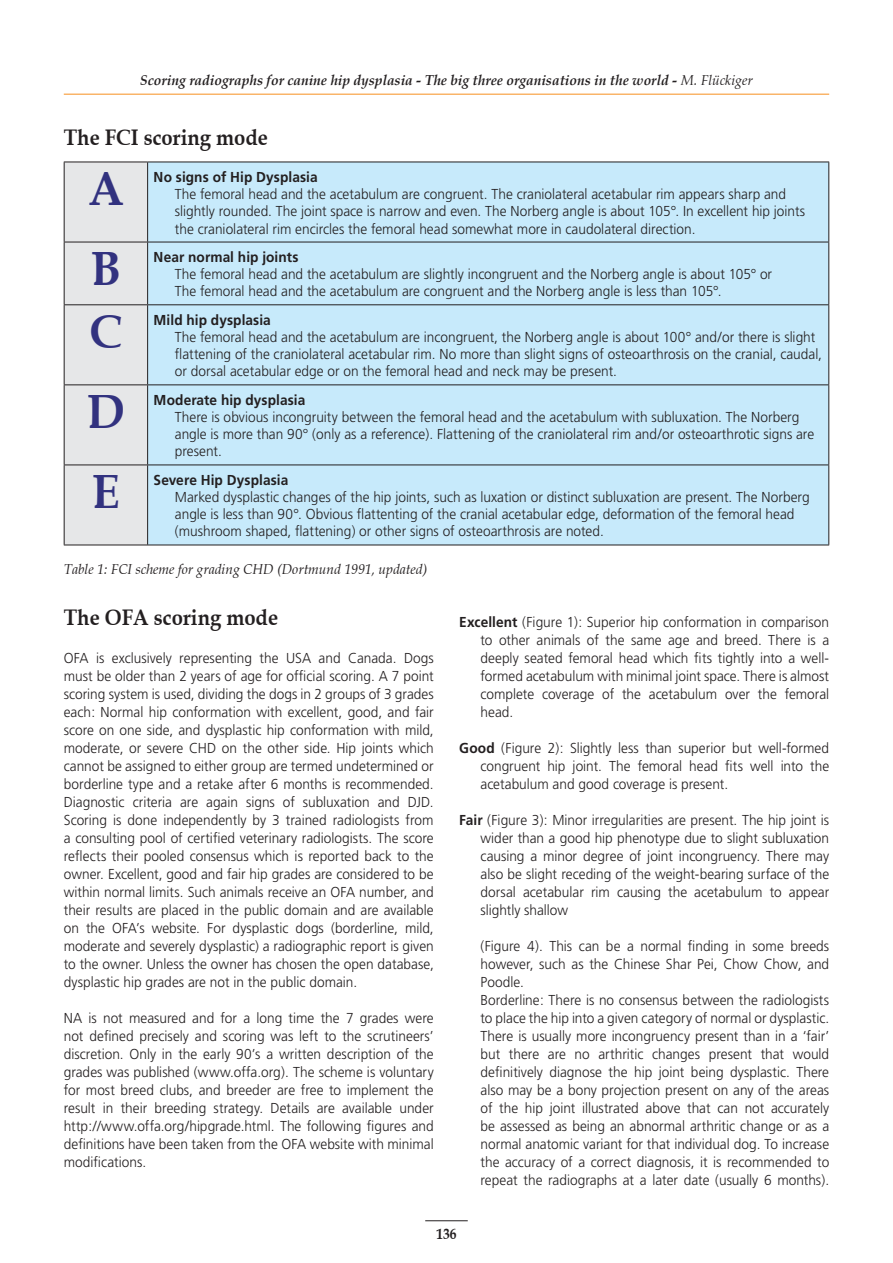
<style>
.page{position:relative;width:893px;height:1263px;background:#fff}
.page>*{position:absolute;margin:0;border:0;box-sizing:border-box;transform-origin:0 0}
.t1{font:700 48px "Book Antiqua";color:#32327f;scale:.95 1}
.t2{font:700 22.5px "Book Antiqua";color:#231f20;scale:.9 1}
.t3{font:700 15px "Book Antiqua";color:#231f20;scale:.9 1}
.t4{font:300 14.4px/18px "Frutiger";color:#231f20;scale:.95 1}
.t5{font:700 14.4px "Frutiger";letter-spacing:.005em;color:#231f20;scale:.95 1}
.t6{font:italic 700 14.4px "Book Antiqua";color:#231f20;scale:.95 1}
.t7{font:italic 14.4px "Book Antiqua";color:#231f20;scale:.95 1}
.s1{font-weight:400}
.s2{font-weight:700}
</style>
<div class="page">
<hr style="left:425px;top:1220px;width:43px;height:1px;background:#231f20">
<hr style="left:64px;top:94px;width:765px;height:1px;background:#f78f1e">
<div style="left:65px;top:163px;width:82px;height:382px;background:#e6e7e8"></div>
<div style="left:148px;top:163px;width:680px;height:382px;background:#c7eafb"></div>
<hr style="left:64px;top:162px;width:84px;height:1px;background:#231f20">
<hr style="left:64px;top:162px;width:1px;height:80px;background:#231f20">
<hr style="left:148px;top:162px;width:681px;height:1px;background:#231f20">
<hr style="left:147px;top:162px;width:1px;height:80px;background:#231f20">
<hr style="left:828px;top:162px;width:1px;height:80px;background:#231f20">
<hr style="left:64px;top:242px;width:84px;height:1px;background:#231f20">
<hr style="left:64px;top:242px;width:1px;height:62px;background:#231f20">
<hr style="left:148px;top:242px;width:681px;height:1px;background:#231f20">
<hr style="left:147px;top:242px;width:1px;height:62px;background:#231f20">
<hr style="left:828px;top:242px;width:1px;height:62px;background:#231f20">
<hr style="left:64px;top:304px;width:84px;height:1px;background:#231f20">
<hr style="left:64px;top:305px;width:1px;height:79px;background:#231f20">
<hr style="left:148px;top:304px;width:681px;height:1px;background:#231f20">
<hr style="left:147px;top:305px;width:1px;height:79px;background:#231f20">
<hr style="left:828px;top:305px;width:1px;height:79px;background:#231f20">
<hr style="left:64px;top:384px;width:84px;height:1px;background:#231f20">
<hr style="left:64px;top:385px;width:1px;height:79px;background:#231f20">
<hr style="left:148px;top:384px;width:681px;height:1px;background:#231f20">
<hr style="left:147px;top:385px;width:1px;height:79px;background:#231f20">
<hr style="left:828px;top:385px;width:1px;height:79px;background:#231f20">
<hr style="left:64px;top:464px;width:84px;height:1px;background:#231f20">
<hr style="left:64px;top:465px;width:1px;height:80px;background:#231f20">
<hr style="left:148px;top:464px;width:681px;height:1px;background:#231f20">
<hr style="left:147px;top:465px;width:1px;height:80px;background:#231f20">
<hr style="left:828px;top:465px;width:1px;height:80px;background:#231f20">
<hr style="left:64px;top:545px;width:765px;height:1px;background:#231f20">
<p class="t6" style="left:140px;top:72px;width:646px">Scoring radiographs for canine hip dysplasia - The big three organisations in the world - <span class="s1">M. Flückiger</span></p>
<h2 class="t2" style="left:64px;top:124px;width:228px">The FCI scoring mode</h2>
<h1 class="t1" style="left:88px;top:161px;width:39px">A</h1>
<p class="t5" style="left:154px;top:171px;width:174px">No signs of Hip Dysplasia</p>
<p class="t4" style="left:175px;top:186px;width:665px;line-height:17.2px">The femoral head and the acetabulum are congruent. The craniolateral acetabular rim appears sharp and slightly rounded. The joint space is narrow and even. The Norberg angle is about 105°. In excellent hip joints the craniolateral rim encircles the femoral head somewhat more in caudolateral direction.</p>
<h1 class="t1" style="left:91px;top:241px;width:34px">B</h1>
<p class="t5" style="left:154px;top:251px;width:154px">Near normal hip joints</p>
<p class="t4" style="left:175px;top:266px;width:630px;line-height:17.2px">The femoral head and the acetabulum are slightly incongruent and the Norberg angle is about 105° or<br>The femoral head and the acetabulum are congruent and the Norberg angle is less than 105°.</p>
<h1 class="t1" style="left:89px;top:304px;width:36px">C</h1>
<p class="t5" style="left:154px;top:314px;width:125px">Mild hip dysplasia</p>
<p class="t4" style="left:175px;top:329px;width:683px;line-height:17.2px">The femoral head and the acetabulum are incongruent, the Norberg angle is about 100° and/or there is slight flattening of the craniolateral acetabular rim. No more than slight signs of osteoarthrosis on the cranial, caudal, or dorsal acetabular edge or on the femoral head and neck may be present.</p>
<h1 class="t1" style="left:87px;top:384px;width:41px">D</h1>
<p class="t5" style="left:154px;top:394px;width:161px">Moderate hip dysplasia</p>
<p class="t4" style="left:175px;top:409px;width:674px;line-height:17.2px">There is obvious incongruity between the femoral head and the acetabulum with subluxation. The Norberg angle is more than 90° (only as a reference). Flattening of the craniolateral rim and/or osteoarthrotic signs are present.</p>
<h1 class="t1" style="left:92px;top:464px;width:31px">E</h1>
<p class="t5" style="left:154px;top:474px;width:143px">Severe Hip Dysplasia</p>
<p class="t4" style="left:175px;top:489px;width:670px;line-height:17.2px">Marked dysplastic changes of the hip joints, such as luxation or distinct subluxation are present. The Norberg angle is less than 90°. Obvious flattenting of the cranial acetabular edge, deformation of the femoral head (mushroom shaped, flattening) or other signs of osteoarthrosis are noted.</p>
<p class="t7" style="left:64px;top:561px;width:384px">Table 1: FCI scheme for grading CHD (Dortmund 1991, updated)</p>
<h2 class="t2" style="left:64px;top:605px;width:240px">The OFA scoring mode</h2>
<p class="t4" style="left:64px;top:650px;width:391px;text-align:justify">OFA is exclusively representing the USA and Canada. Dogs must be older than 2 years of age for official scoring. A 7 point scoring system is used, dividing the dogs in 2 groups of 3 grades each: Normal hip conformation with excellent, good, and fair score on one side, and dysplastic hip conformation with mild, moderate, or severe CHD on the other side. Hip joints which cannot be assigned to either group are termed undetermined or borderline type and a retake after 6 months is recommended.<br>Diagnostic criteria are again signs of subluxation and DJD.<br>Scoring is done independently by 3 trained radiologists from a consulting pool of certified veterinary radiologists. The score reflects their pooled consensus which is reported back to the owner. Excellent, good and fair hip grades are considered to be within normal limits. Such animals receive an OFA number, and their results are placed in the public domain and are available on the OFA’s website. For dysplastic dogs (borderline, mild, moderate and severely dysplastic) a radiographic report is given to the owner. Unless the owner has chosen the open database, dysplastic hip grades are not in the public domain.</p>
<p class="t4" style="left:64px;top:1010px;width:391px;text-align:justify">NA is not measured and for a long time the 7 grades were not defined precisely and scoring was left to the scrutineers’ discretion. Only in the early 90’s a written description of the grades was published (www.offa.org). The scheme is voluntary for most breed clubs, and breeder are free to implement the result in their breeding strategy. Details are available under http://www.offa.org/hipgrade.html. The following figures and definitions have been taken from the OFA website with minimal modifications.</p>
<p class="t4" style="left:480px;top:614px;width:369px;text-align:justify;text-indent:-21px"><span class="s2">Excellent</span> (Figure 1): Superior hip conformation in comparison to other animals of the same age and breed. There is a deeply seated femoral head which fits tightly into a well&shy;formed acetabulum with minimal joint space. There is almost complete coverage of the acetabulum over the femoral head.</p>
<p class="t4" style="left:480px;top:740px;width:369px;text-align:justify;text-indent:-21px"><span class="s2">Good</span> (Figure 2): Slightly less than superior but well-formed congruent hip joint. The femoral head fits well into the acetabulum and good coverage is present.</p>
<p class="t4" style="left:480px;top:812px;width:369px;text-align:justify;text-indent:-21px"><span class="s2">Fair</span> (Figure 3): Minor irregularities are present. The hip joint is wider than a good hip phenotype due to slight subluxation causing a minor degree of joint incongruency. There may also be slight receding of the weight-bearing surface of the dorsal acetabular rim causing the acetabulum to appear slightly shallow</p>
<p class="t4" style="left:480px;top:938px;width:369px">(Figure 4). This can be a normal finding in some breeds however, such as the Chinese Shar Pei, Chow Chow, and Poodle.<br>Borderline: There is no consensus between the radiologists to place the hip into a given category of normal or dysplastic.<br>There is usually more incongruency present than in a ‘fair’ but there are no arthritic changes present that would definitively diagnose the hip joint being dysplastic. There also may be a bony projection present on any of the areas of the hip joint illustrated above that can not accurately be assessed as being an abnormal arthritic change or as a normal anatomic variant for that individual dog. To increase the accuracy of a correct diagnosis, it is recommended to repeat the radiographs at a later date (usually 6 months).</p>
<p class="t3" style="left:436px;top:1225px;width:24px">136</p>
</div>
